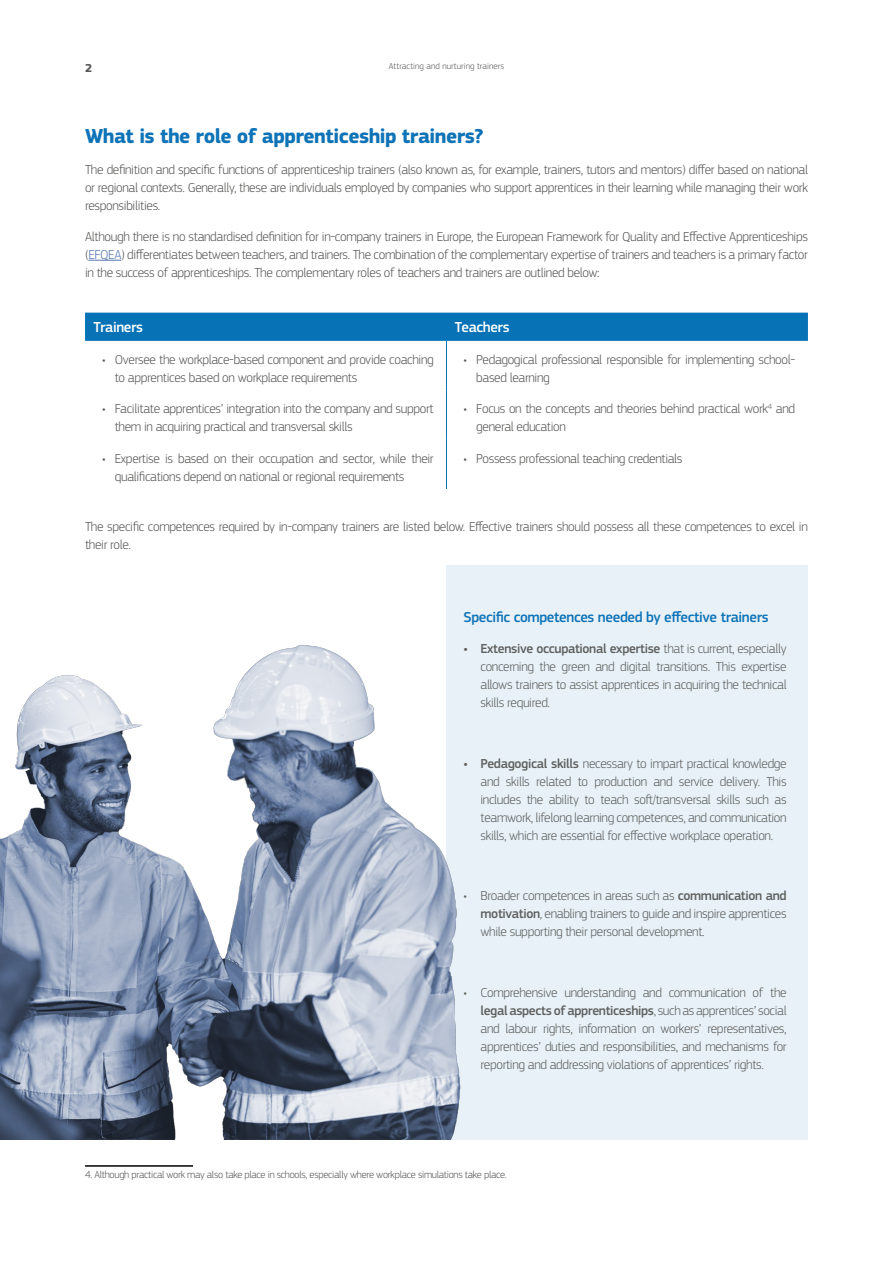
<style>
.page{position:relative;width:893px;height:1263px;background:#fff}
.page>*{position:absolute;margin:0;border:0;box-sizing:border-box;transform-origin:0 0}
.t1{font:700 21px "EC Square Sans Pro";letter-spacing:-.025em;color:#0e73b7}
.t2{font:500 15px "EC Square Sans Pro";letter-spacing:-.025em;color:#0e73b7}
.t3{font:500 15px "EC Square Sans Pro";letter-spacing:-.025em;color:#fff}
.t4{font:300 13.5px/18px "EC Square Sans Pro";letter-spacing:-.025em;color:#575756}
.t5{font:300 13.5px/18px "EC Square Sans Pro";letter-spacing:-.025em;color:#5f5f5e;text-align:justify}
.t6{font:700 12px "EC Square Sans Pro";color:#575756}
.t7{font:300 10.5px "EC Square Sans Pro";letter-spacing:-.025em;color:#575756}
.t8{font:300 9px "EC Square Sans Pro";letter-spacing:.01em;color:#575756}
.s1{color:#5576af}
.s2{font-weight:500}
</style>
<div class="page">
<div style="left:446px;top:566px;width:362px;height:574px;background:#e7f1f7"></div>
<hr style="left:88px;top:260px;width:33px;height:1px;background:#5576af">
<div style="left:85px;top:313px;width:723px;height:28px;background:#0772b6"></div>
<hr style="left:446px;top:341px;width:1px;height:49px;background:#0e73b7">
<hr style="left:446px;top:390px;width:1px;height:50px;background:#0e73b7">
<hr style="left:446px;top:440px;width:1px;height:49px;background:#0e73b7">
<hr style="left:85px;top:1165px;width:108px;height:2px;background:#000">
<img style="left:0;top:644px;width:461px;height:496px">
<p class="t6" style="left:85px;top:61px;width:9px">2</p>
<p class="t8" style="left:389px;top:61px;width:117px">Attracting and nurturing trainers</p>
<h1 class="t1" style="left:85px;top:124px;width:400px">What is the role of apprenticeship trainers?</h1>
<p class="t4" style="left:85px;top:161px;width:724px;text-align:justify">The definition and specific functions of apprenticeship trainers (also known as, for example, trainers, tutors and mentors) differ based on national or regional contexts. Generally, these are individuals employed by companies who support apprentices in their learning while managing their work responsibilities.</p>
<p class="t4" style="left:85px;top:227px;width:724px;text-align:justify">Although there is no standardised definition for in-company trainers in Europe, the European Framework for Quality and Effective Apprenticeships (<span class="s1">EFQEA</span>) differentiates between teachers, and trainers. The combination of the complementary expertise of trainers and teachers is a primary factor in the success of apprenticeships. The complementary roles of teachers and trainers are outlined below:</p>
<p class="t3" style="left:94px;top:319px;width:51px">Trainers</p>
<p class="t3" style="left:455px;top:319px;width:56px">Teachers</p>
<p class="t4" style="left:115px;top:350px;width:320px;text-indent:-13px">• Oversee the workplace-based component and provide coaching to apprentices based on workplace requirements</p>
<p class="t4" style="left:476px;top:350px;width:320px;text-indent:-13px">• Pedagogical professional responsible for implementing school&shy;based learning</p>
<p class="t4" style="left:115px;top:400px;width:320px;text-indent:-13px">• Facilitate apprentices’ integration into the company and support them in acquiring practical and transversal skills</p>
<p class="t4" style="left:476px;top:400px;width:320px;text-indent:-13px">• Focus on the concepts and theories behind practical work<sup>4</sup> and general education</p>
<p class="t4" style="left:115px;top:449px;width:320px;text-indent:-13px">• Expertise is based on their occupation and sector, while their qualifications depend on national or regional requirements</p>
<p class="t4" style="left:463px;top:449px;width:221px">• Possess professional teaching credentials</p>
<p class="t4" style="left:85px;top:517px;width:724px">The specific competences required by in-company trainers are listed below. Effective trainers should possess all these competences to excel in their role.</p>
<p class="t2" style="left:463px;top:609px;width:307px">Specific competences needed by effective trainers</p>
<p class="t5" style="left:480px;top:639px;width:308px;text-indent:-17px"><span class="s2">• Extensive occupational expertise</span> that is current, especially concerning the green and digital transitions. This expertise allows trainers to assist apprentices in acquiring the technical skills required.</p>
<p class="t5" style="left:480px;top:754px;width:308px;text-indent:-17px"><span class="s2">• Pedagogical skills</span> necessary to impart practical knowledge and skills related to production and service delivery. This includes the ability to teach soft/transversal skills such as teamwork, lifelong learning competences, and communication skills, which are essential for effective workplace operation.</p>
<p class="t5" style="left:480px;top:887px;width:308px;text-indent:-17px">• Broader competences in areas such as <span class="s2">communication and motivation</span>, enabling trainers to guide and inspire apprentices while supporting their personal development.</p>
<p class="t5" style="left:480px;top:983px;width:308px;text-indent:-17px">• Comprehensive understanding and communication of the <span class="s2">legal aspects of apprenticeships</span>, such as apprentices’ social and labour rights, information on workers’ representatives, apprentices’ duties and responsibilities, and mechanisms for reporting and addressing violations of apprentices’ rights.</p>
<p class="t7" style="left:85px;top:1168px;width:423px">4. Although practical work may also take place in schools, especially where workplace simulations take place.</p>
</div>
